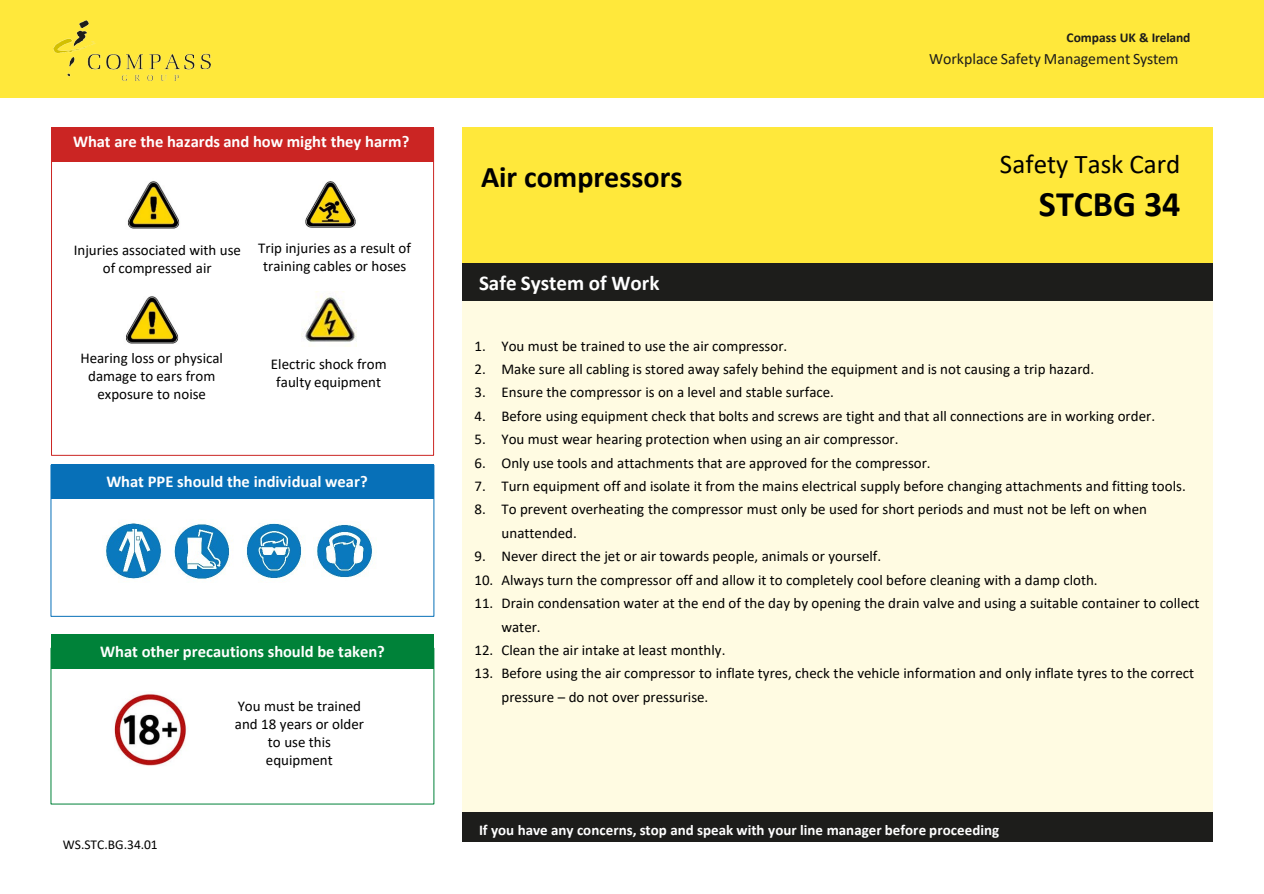
<style>
.page{position:relative;width:1264px;height:894px;background:#fff}
.page>*{position:absolute;margin:0;border:0;box-sizing:border-box;transform-origin:0 0}
.t1{font:700 36px "Calibri";color:#000}
.t2{font:700 30px "Calibri";color:#000}
.t3{font:27px "Calibri";color:#000}
.t4{font:700 21px "Calibri";color:#fff}
.t5{font:700 16.5px "Calibri";letter-spacing:-.005em;color:#fff}
.t6{font:15.9px "Calibri";color:#1d1d1b}
.t7{font:15px/18px "Calibri";color:#000;text-align:center}
.t8{font:700 15px "Calibri";letter-spacing:.005em;color:#fff}
.t9{font:700 13.5px "Calibri";letter-spacing:-.005em;color:#1d1d1b}
.t10{font:13.5px "Calibri";color:#000}
</style>
<div class="page">
<div style="left:0;top:0;width:1263px;height:97px;background:#ffe83b"></div>
<img style="left:53px;top:21px;width:157px;height:59px">
<div style="left:461px;top:128px;width:751px;height:135px;background:#ffe83b"></div>
<div style="left:461px;top:263px;width:751px;height:38px;background:#1d1d1b"></div>
<div style="left:461px;top:301px;width:751px;height:511px;background:#fffbe2"></div>
<div style="left:461px;top:812px;width:751px;height:30px;background:#1d1d1b"></div>
<div style="left:51px;top:128px;width:383px;height:34px;background:#cb2523"></div>
<div style="left:51px;top:464px;width:383px;height:152px;border:1px solid #0770b8"></div>
<div style="left:51px;top:634px;width:383px;height:35px;background:#008239"></div>
<div style="left:51px;top:465px;width:383px;height:34px;background:#0770b8"></div>
<img style="left:105px;top:522px;width:57px;height:57px">
<img style="left:246px;top:523px;width:56px;height:56px">
<img style="left:316px;top:524px;width:57px;height:54px">
<img style="left:174px;top:523px;width:56px;height:56px">
<img style="left:301px;top:292px;width:55px;height:55px">
<img style="left:305px;top:181px;width:51px;height:47px">
<img style="left:127px;top:181px;width:53px;height:48px">
<img style="left:126px;top:296px;width:53px;height:48px">
<img style="left:114px;top:693px;width:73px;height:73px">
<p class="t5" style="left:73px;top:130px;width:338px">What are the hazards and how might they harm?</p>
<p class="t7" style="left:74px;top:241px;width:169px">Injuries associated with use of compressed air</p>
<p class="t7" style="left:258px;top:238px;width:154px">Trip injuries as a result of training cables or hoses</p>
<p class="t7" style="left:80px;top:349px;width:144px">Hearing loss or physical damage to ears from exposure to noise</p>
<p class="t7" style="left:271px;top:354px;width:117px">Electric shock from faulty equipment</p>
<p class="t5" style="left:106px;top:469px;width:263px">What PPE should the individual wear?</p>
<p class="t5" style="left:100px;top:639px;width:286px">What other precautions should be taken?</p>
<p class="t10" style="left:63px;top:835px;width:96px">WS.STC.BG.34.01</p>
<p class="t7" style="left:235px;top:696px;width:131px">You must be trained and 18 years or older to use this equipment</p>
<p class="t2" style="left:481px;top:155px;width:203px">Air compressors</p>
<p class="t4" style="left:479px;top:268px;width:182px">Safe System of Work</p>
<p class="t9" style="left:1066px;top:28px;width:125px">Compass UK &amp; Ireland</p>
<p class="t6" style="left:928px;top:47px;width:251px">Workplace Safety Management System</p>
<p class="t3" style="left:999px;top:145px;width:182px">Safety Task Card</p>
<p class="t1" style="left:1038px;top:178px;width:143px">STCBG 34</p>
<p class="t7" style="left:474px;top:336px;width:314px">1. You must be trained to use the air compressor.</p>
<p class="t7" style="left:474px;top:359px;width:621px">2. Make sure all cabling is stored away safely behind the equipment and is not causing a trip hazard.</p>
<p class="t7" style="left:474px;top:383px;width:361px">3. Ensure the compressor is on a level and stable surface.</p>
<p class="t7" style="left:474px;top:406px;width:682px">4. Before using equipment check that bolts and screws are tight and that all connections are in working order.</p>
<p class="t7" style="left:474px;top:430px;width:425px">5. You must wear hearing protection when using an air compressor.</p>
<p class="t7" style="left:474px;top:453px;width:457px">6. Only use tools and attachments that are approved for the compressor.</p>
<p class="t7" style="left:474px;top:476px;width:712px">7. Turn equipment off and isolate it from the mains electrical supply before changing attachments and fitting tools.</p>
<p class="t7" style="left:501px;top:497px;width:647px;line-height:23.4px;text-align:left;text-indent:-27px">8. To prevent overheating the compressor must only be used for short periods and must not be left on when unattended.</p>
<p class="t7" style="left:474px;top:547px;width:408px">9. Never direct the jet or air towards people, animals or yourself.</p>
<p class="t7" style="left:474px;top:570px;width:624px">10. Always turn the compressor off and allow it to completely cool before cleaning with a damp cloth.</p>
<p class="t7" style="left:501px;top:591px;width:699px;line-height:23.4px;text-align:left;text-indent:-27px">11. Drain condensation water at the end of the day by opening the drain valve and using a suitable container to collect water.</p>
<p class="t7" style="left:474px;top:640px;width:252px">12. Clean the air intake at least monthly.</p>
<p class="t7" style="left:501px;top:661px;width:694px;line-height:23.4px;text-align:left;text-indent:-27px">13. Before using the air compressor to inflate tyres, check the vehicle information and only inflate tyres to the correct pressure – do not over pressurise.</p>
<p class="t8" style="left:479px;top:819px;width:521px">If you have any concerns, stop and speak with your line manager before proceeding</p>
</div>
